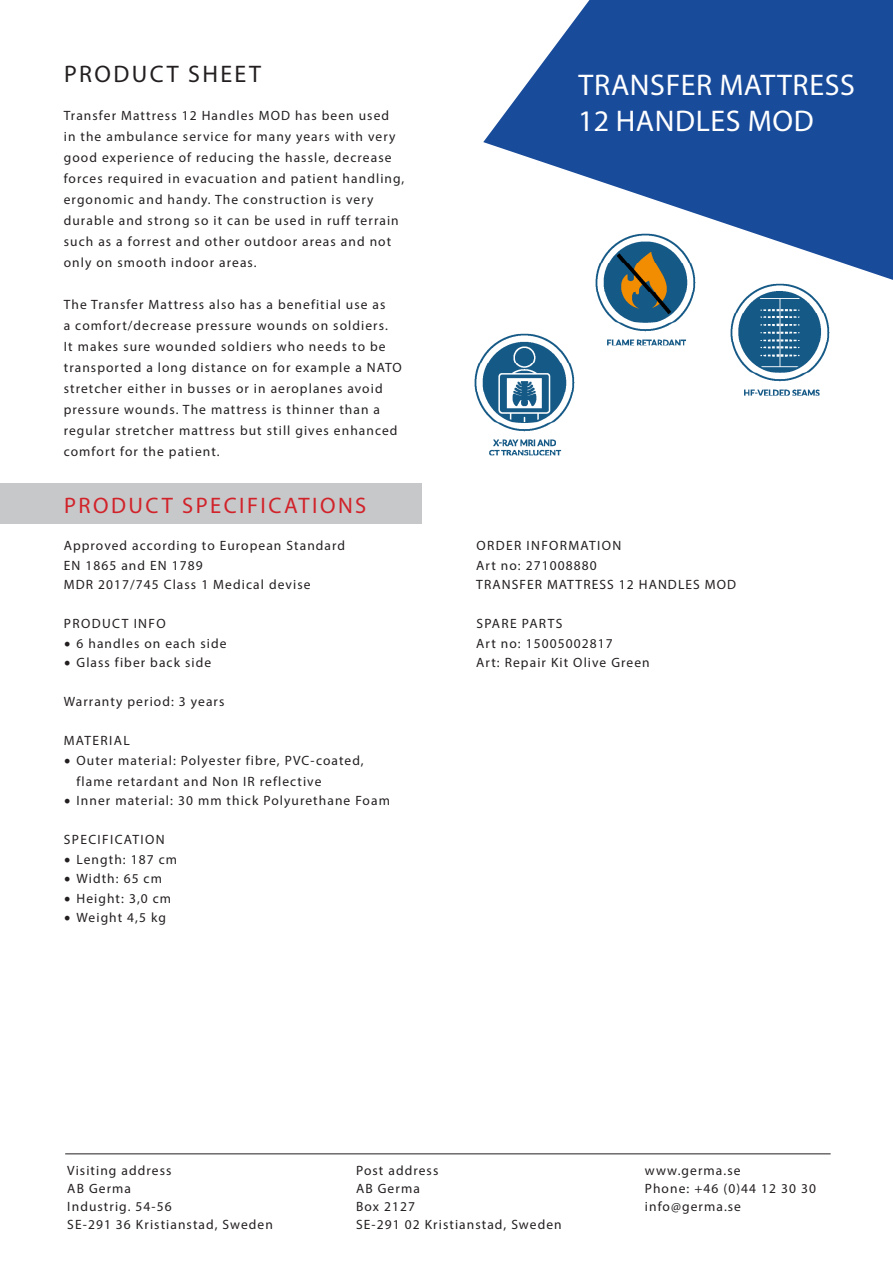
<style>
.page{position:relative;width:893px;height:1263px;background:#fff}
.page>*{position:absolute;margin:0;border:0;box-sizing:border-box;transform-origin:0 0}
.t1{font:30px "Myriad Pro";letter-spacing:.02em;color:#fff}
.t2{font:24px "Myriad Pro";letter-spacing:.1em;color:#231f20}
.t3{font:22.5px "Myriad Pro";letter-spacing:.11em;color:#d1232a}
.t4{font:13.5px/21px "Myriad Pro";letter-spacing:.08em;color:#231f20}
.t5{font:13.5px "Myriad Pro";letter-spacing:.1em;color:#231f20}
.s1{font-family:"Minion Pro";font-size:18px}
</style>
<div class="page">
<div style="left:0;top:483px;width:422px;height:41px;background:#c7c8ca"></div>
<svg style="left:483px;top:0;width:410px;height:280px;fill:#194b9b"></svg>
<hr style="left:65px;top:1153px;width:766px;height:1px;background:#231f20">
<img style="left:475px;top:333px;width:99px;height:119px">
<img style="left:489px;top:452px;width:71px;height:3px">
<img style="left:596px;top:233px;width:99px;height:112px">
<img style="left:730px;top:283px;width:100px;height:113px">
<p class="t2" style="left:64px;top:59px;width:199px">PRODUCT SHEET</p>
<p class="t4" style="left:64px;top:105px;width:342px">Transfer Mattress 12 Handles MOD has been used<br>in the ambulance service for many years with very good experience of reducing the hassle, decrease forces required in evacuation and patient handling, ergonomic and handy. The construction is very durable and strong so it can be used in ruff terrain such as a forrest and other outdoor areas and not only on smooth indoor areas.</p>
<p class="t4" style="left:64px;top:294px;width:340px">The Transfer Mattress also has a benefitial use as<br>a comfort/decrease pressure wounds on soldiers.<br>It makes sure wounded soldiers who needs to be transported a long distance on for example a NATO stretcher either in busses or in aeroplanes avoid pressure wounds. The mattress is thinner than a regular stretcher mattress but still gives enhanced comfort for the patient.</p>
<p class="t3" style="left:64px;top:491px;width:304px">PRODUCT SPECIFICATIONS</p>
<p class="t4" style="left:64px;top:535px;width:283px">Approved according to European Standard</p>
<p class="t4" style="left:64px;top:554px;width:140px">EN 1865 and EN 1789</p>
<p class="t4" style="left:64px;top:574px;width:248px">MDR 2017/745 Class 1 Medical devise</p>
<p class="t5" style="left:64px;top:615px;width:103px">PRODUCT INFO</p>
<p class="t4" style="left:64px;top:632px;width:164px"><span class="s1">•</span> 6 handles on each side</p>
<p class="t4" style="left:64px;top:652px;width:149px"><span class="s1">•</span> Glass fiber back side</p>
<p class="t4" style="left:64px;top:691px;width:162px">Warranty period: 3 years</p>
<p class="t5" style="left:64px;top:732px;width:67px">MATERIAL</p>
<p class="t4" style="left:64px;top:749px;width:301px"><span class="s1">•</span> Outer material: Polyester fibre, PVC-coated,</p>
<p class="t4" style="left:77px;top:770px;width:246px">flame retardant and Non IR reflective</p>
<p class="t4" style="left:64px;top:790px;width:328px"><span class="s1">•</span> Inner material: 30 mm thick Polyurethane Foam</p>
<p class="t5" style="left:64px;top:831px;width:102px">SPECIFICATION</p>
<p class="t4" style="left:64px;top:848px;width:115px"><span class="s1">•</span> Length: 187 cm</p>
<p class="t4" style="left:64px;top:868px;width:100px"><span class="s1">•</span> Width: 65 cm</p>
<p class="t4" style="left:64px;top:887px;width:109px"><span class="s1">•</span> Height: 3,0 cm</p>
<p class="t4" style="left:64px;top:907px;width:104px"><span class="s1">•</span> Weight 4,5 kg</p>
<p class="t1" style="left:579px;top:66px;width:278px">TRANSFER MATTRESS</p>
<p class="t1" style="left:578px;top:102px;width:237px">12 HANDLES MOD</p>
<p class="t5" style="left:476px;top:537px;width:146px">ORDER INFORMATION</p>
<p class="t4" style="left:476px;top:554px;width:122px">Art no: 271008880</p>
<p class="t4" style="left:476px;top:574px;width:261px">TRANSFER MATTRESS 12 HANDLES MOD</p>
<p class="t5" style="left:476px;top:615px;width:87px">SPARE PARTS</p>
<p class="t4" style="left:476px;top:632px;width:138px">Art no: 15005002817</p>
<p class="t4" style="left:476px;top:652px;width:175px">Art: Repair Kit Olive Green</p>
<p class="t4" style="left:67px;top:1159px;width:106px">Visiting address</p>
<p class="t4" style="left:67px;top:1177px;width:65px">AB Germa</p>
<p class="t4" style="left:67px;top:1195px;width:106px">Industrig. 54-56</p>
<p class="t4" style="left:67px;top:1213px;width:207px">SE-291 36 Kristianstad, Sweden</p>
<p class="t4" style="left:356px;top:1159px;width:84px">Post address</p>
<p class="t4" style="left:356px;top:1177px;width:65px">AB Germa</p>
<p class="t4" style="left:356px;top:1195px;width:60px">Box 2127</p>
<p class="t4" style="left:356px;top:1213px;width:207px">SE-291 02 Kristianstad, Sweden</p>
<p class="t4" style="left:645px;top:1159px;width:97px">www.germa.se</p>
<p class="t4" style="left:645px;top:1177px;width:173px">Phone: +46 (0)44 12 30 30</p>
<p class="t4" style="left:645px;top:1195px;width:98px">info@germa.se</p>
</div>
